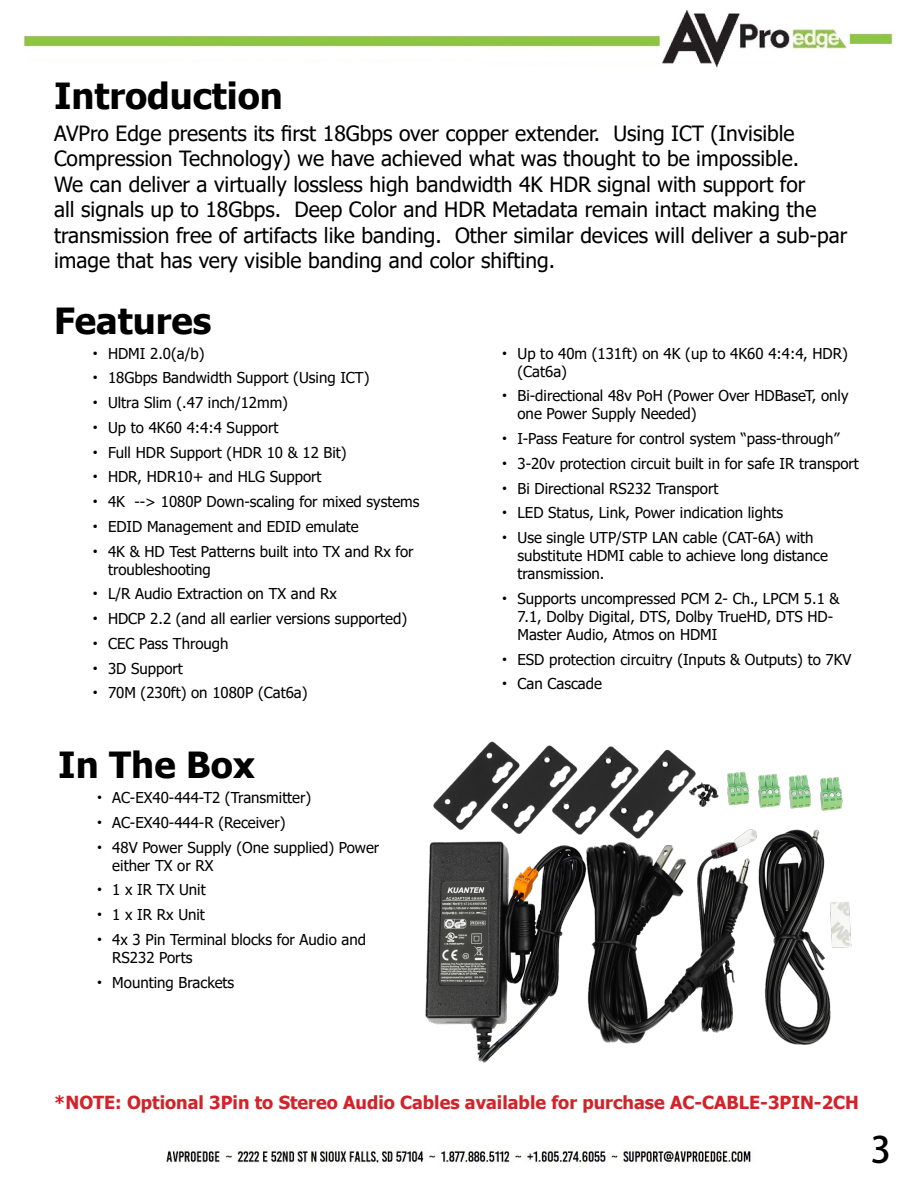
<style>
.page{position:relative;width:918px;height:1188px;background:#fff}
.page>*{position:absolute;margin:0;border:0;box-sizing:border-box;transform-origin:0 0}
.t1{font:700 36px "Tahoma";color:#000}
.t2{font:36px "Adobe Heiti Std";color:#000}
.t3{font:21px/25.5px "Tahoma";color:#000}
.t4{font:700 18px "Tahoma";color:#d2232a}
.t5{font:15px/24.8px "Tahoma";color:#000}
.s1{font-family:"Adobe Heiti Std"}
</style>
<div class="page">
<img style="left:23px;top:10px;width:870px;height:1154px">
<img style="left:413px;top:732px;width:451px;height:341px">
<h1 class="t1" style="left:54px;top:70px;width:230px">Introduction</h1>
<p class="t3" style="left:54px;top:122px;width:795px">AVPro Edge presents its first 18Gbps over copper extender. Using ICT (Invisible Compression Technology) we have achieved what was thought to be impossible.<br>We can deliver a virtually lossless high bandwidth 4K HDR signal with support for<br>all signals up to 18Gbps. Deep Color and HDR Metadata remain intact making the transmission free of artifacts like banding. Other similar devices will deliver a sub-par image that has very visible banding and color shifting.</p>
<h1 class="t1" style="left:54px;top:296px;width:159px">Features</h1>
<p class="t5" style="left:88px;top:342px;width:333px"><span class="s1">·</span> HDMI 2.0(a/b)<br><span class="s1">·</span> 18Gbps Bandwidth Support (Using ICT)<br><span class="s1">·</span> Ultra Slim (.47 inch/12mm)<br><span class="s1">·</span> Up to 4K60 4:4:4 Support<br><span class="s1">·</span> Full HDR Support (HDR 10 &amp; 12 Bit)<br><span class="s1">·</span> HDR, HDR10+ and HLG Support<br><span class="s1">·</span> 4K --&gt; 1080P Down-scaling for mixed systems <span class="s1">·</span> EDID Management and EDID emulate<br><span class="s1">·</span> 4K &amp; HD Test Patterns built into TX and Rx for</p>
<p class="t5" style="left:88px;top:558px;width:321px;text-indent:20px">troubleshooting<br><span class="s1">·</span> L/R Audio Extraction on TX and Rx<br><span class="s1">·</span> HDCP 2.2 (and all earlier versions supported) <span class="s1">·</span> CEC Pass Through<br><span class="s1">·</span> 3D Support<br><span class="s1">·</span> 70M (230ft) on 1080P (Cat6a)</p>
<p class="t5" style="left:518px;top:345px;width:332px;line-height:18px;text-indent:-20px"><span class="s1">·</span> Up to 40m (131ft) on 4K (up to 4K60 4:4:4, HDR) (Cat6a)</p>
<p class="t5" style="left:518px;top:388px;width:333px;line-height:18px;text-indent:-20px"><span class="s1">·</span> Bi-directional 48v PoH (Power Over HDBaseT, only one Power Supply Needed)</p>
<p class="t5" style="left:497px;top:427px;width:363px"><span class="s1">·</span> I-Pass Feature for control system “pass-through”<br><span class="s1">·</span> 3-20v protection circuit built in for safe IR transport <span class="s1">·</span> Bi Directional RS232 Transport<br><span class="s1">·</span> LED Status, Link, Power indication lights<br><span class="s1">·</span> Use single UTP/STP LAN cable (CAT-6A) with</p>
<p class="t5" style="left:518px;top:548px;width:312px;line-height:18px">substitute HDMI cable to achieve long distance transmission.</p>
<p class="t5" style="left:518px;top:590px;width:324px;line-height:18px;text-indent:-20px"><span class="s1">·</span> Supports uncompressed PCM 2- Ch., LPCM 5.1 &amp;<br>7.1, Dolby Digital, DTS, Dolby TrueHD, DTS HD-<br>Master Audio, Atmos on HDMI</p>
<p class="t5" style="left:497px;top:648px;width:356px"><span class="s1">·</span> ESD protection circuitry (Inputs &amp; Outputs) to 7KV <span class="s1">·</span> Can Cascade</p>
<h1 class="t1" style="left:58px;top:740px;width:198px">In The Box</h1>
<p class="t5" style="left:92px;top:786px;width:289px"><span class="s1">·</span> AC-EX40-444-T2 (Transmitter)<br><span class="s1">·</span> AC-EX40-444-R (Receiver)<br><span class="s1">·</span> 48V Power Supply (One supplied) Power</p>
<p class="t5" style="left:92px;top:854px;width:275px;text-indent:20px">either TX or RX<br><span class="s1">·</span> 1 x IR TX Unit<br><span class="s1">·</span> 1 x IR Rx Unit<br><span class="s1">·</span> 4x 3 Pin Terminal blocks for Audio and</p>
<p class="t5" style="left:92px;top:946px;width:144px;text-indent:20px">RS232 Ports<br><span class="s1">·</span> Mounting Brackets</p>
<p class="t4" style="left:54px;top:1090px;width:806px">*NOTE: Optional 3Pin to Stereo Audio Cables available for purchase AC-CABLE-3PIN-2CH</p>
<h1 class="t2" style="left:871px;top:1128px;width:22px">3</h1>
</div>
